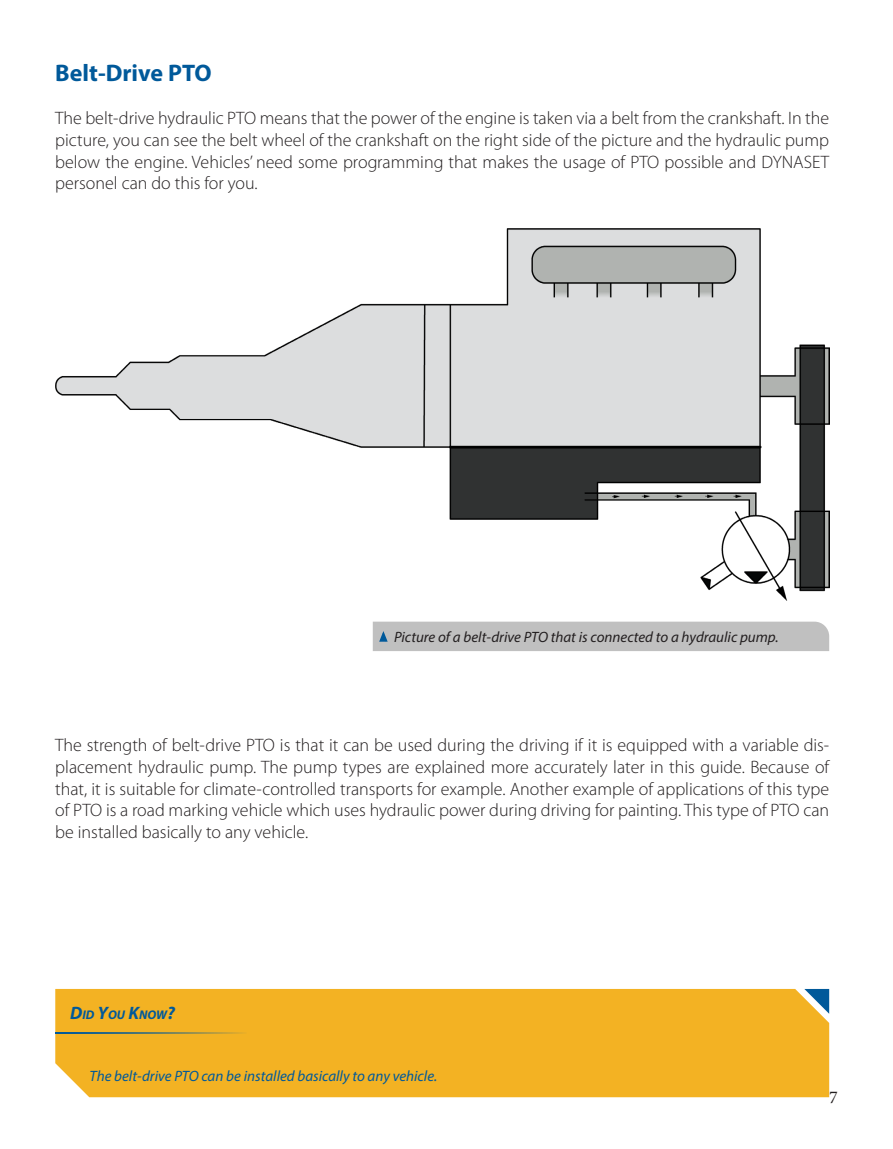
<style>
.page{position:relative;width:893px;height:1149px;background:#fff}
.page>*{position:absolute;margin:0;border:0;box-sizing:border-box;transform-origin:0 0}
.Header_l3bluebold{font:700 24px "Myriad Pro";color:#00599a}
.Leipäteksti{font:300 18px/21.6px "Myriad Pro";color:#231f20;text-align:justify}
.t1{font:18px "Minion Pro";color:#231f20}
.Kuvatekstit_vas{font:italic 15px "Myriad Pro";color:#231f20}
.Tietoboksit_leipis{font:italic 15px "Myriad Pro";color:#00599a}
.Tietoboksit_otsikko{font:italic 700 12.6px "Myriad Pro";color:#00599a}
.s1{font-size:18px}
</style>
<div class="page">
<img style="left:55px;top:229px;width:774px;height:371px">
<div style="left:373px;top:621px;width:456px;height:30px;background:#c0c0c0"></div>
<div style="left:55px;top:988px;width:774px;height:108px;background:#f3b223"></div>
<hr style="left:55px;top:1032px;width:192px;height:1px;background:#00599a">
<svg style="left:804px;top:988px;width:25px;height:25px"></svg>
<p class="Header_l3bluebold" style="left:55px;top:57px;width:158px">Belt-Drive PTO</p>
<p class="Leipäteksti" style="left:55px;top:108px;width:775px">The belt-drive hydraulic PTO means that the power of the engine is taken via a belt from the crankshaft. In the picture, you can see the belt wheel of the crankshaft on the right side of the picture and the hydraulic pump below the engine. Vehicles’ need some programming that makes the usage of PTO possible and DYNASET personel can do this for you.</p>
<p class="Kuvatekstit_vas" style="left:394px;top:627px;width:386px">Picture of a belt-drive PTO that is connected to a hydraulic pump.</p>
<p class="Leipäteksti" style="left:55px;top:734px;width:775px">The strength of belt-drive PTO is that it can be used during the driving if it is equipped with a variable dis&shy;placement hydraulic pump. The pump types are explained more accurately later in this guide. Because of that, it is suitable for climate-controlled transports for example. Another example of applications of this type of PTO is a road marking vehicle which uses hydraulic power during driving for painting. This type of PTO can be installed basically to any vehicle.</p>
<p class="Tietoboksit_otsikko" style="left:70px;top:1006px;width:106px"><span class="s1">D</span>ID <span class="s1">Y</span>OU <span class="s1">K</span>NOW<span class="s1">?</span></p>
<p class="Tietoboksit_leipis" style="left:90px;top:1065px;width:349px">The belt-drive PTO can be installed basically to any vehicle.</p>
<p class="t1" style="left:829px;top:1084px;width:10px">7</p>
</div>
